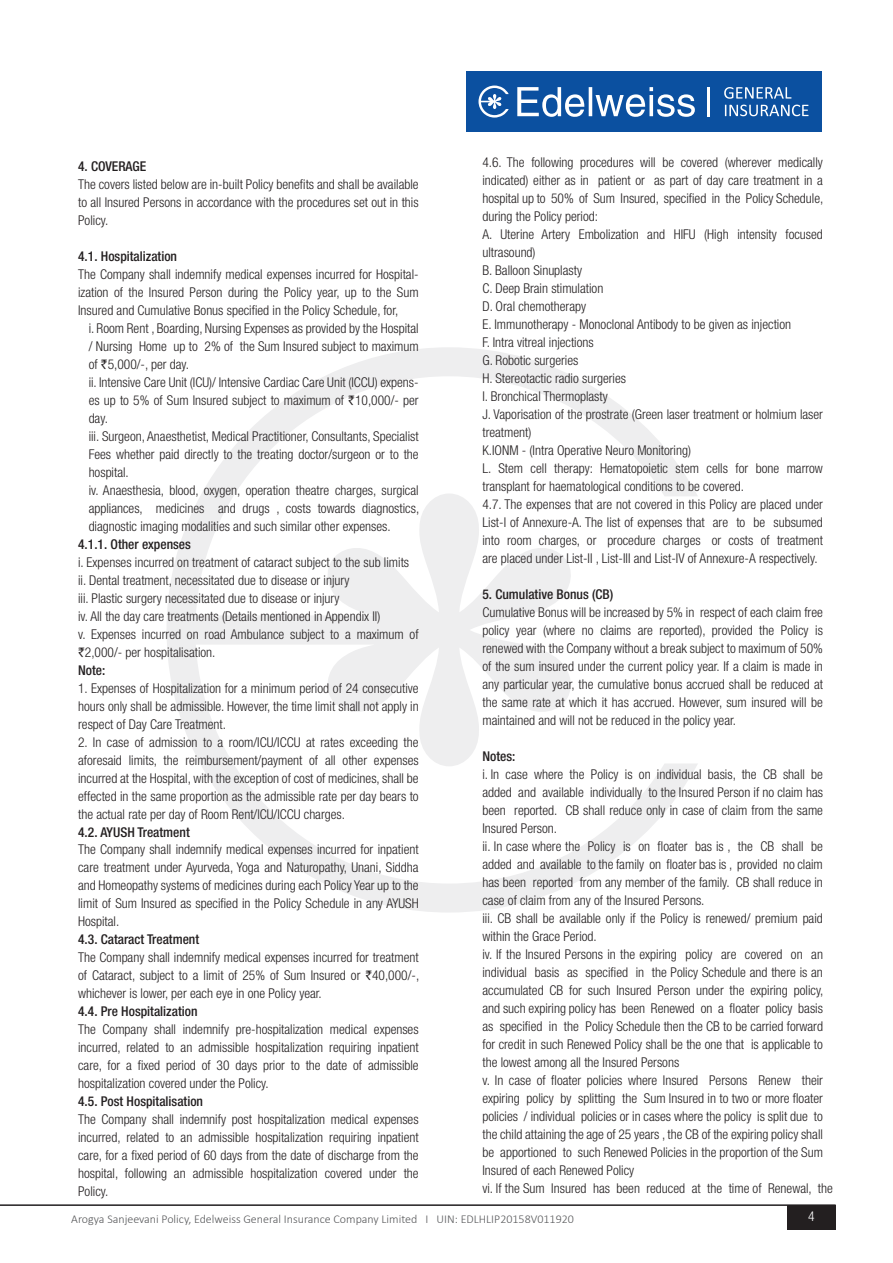
<style>
.page{position:relative;width:893px;height:1263px;background:#fff}
.page>*{position:absolute;margin:0;border:0;box-sizing:border-box;transform-origin:0 0}
.t1{font:300 condensed 13.5px/18px "Helvetica Neue LT Std";color:#231f20;text-align:justify}
.t2{font:500 condensed 13.5px "Helvetica Neue LT Std";color:#231f20}
.t3{font:300 condensed 13.5px "Helvetica Neue LT Std";color:#fff}
.t4{font:300 12px "Calibri";color:#57585a}
.s1{font-family:"Rupee";font-weight:400;font-stretch:normal}
.s2{font-weight:500}
</style>
<div class="page">
<div style="left:466px;top:71px;width:355px;height:61px;background:#0b50a0"></div>
<svg style="left:478px;top:86px;width:31px;height:32px"></svg>
<svg style="left:517px;top:87px;width:178px;height:30px"></svg>
<hr style="left:708px;top:87px;width:2px;height:29px;background:#fff">
<svg style="left:724px;top:87px;width:67px;height:12px"></svg>
<svg style="left:725px;top:105px;width:83px;height:11px"></svg>
<hr style="left:0;top:1204px;width:836px;height:2px;background:#231f20">
<div style="left:788px;top:1205px;width:48px;height:24px;background:#231f20"></div>
<svg style="left:167px;top:347px;width:531px;height:565px"></svg>
<p class="t2" style="left:78px;top:158px;width:70px">4. COVERAGE</p>
<p class="t1" style="left:78px;top:175px;width:342px">The covers listed below are in-built Policy benefits and shall be available to all Insured Persons in accordance with the procedures set out in this Policy.</p>
<p class="t2" style="left:78px;top:248px;width:100px">4.1. Hospitalization</p>
<p class="t1" style="left:78px;top:265px;width:342px">The Company shall indemnify medical expenses incurred for Hospital&shy;ization of the Insured Person during the Policy year, up to the Sum Insured and Cumulative Bonus specified in the Policy Schedule, for,</p>
<p class="t1" style="left:89px;top:319px;width:332px;text-align:left">i. Room Rent , Boarding, Nursing Expenses as provided by the Hospital / Nursing Home up to 2% of the Sum Insured subject to maximum of <span class="s1">`</span>5,000/-, per day.<br>ii. Intensive Care Unit (ICU)/ Intensive Cardiac Care Unit (ICCU) expens&shy;es up to 5% of Sum Insured subject to maximum of <span class="s1">`</span>10,000/- per day.<br>iii. Surgeon, Anaesthetist, Medical Practitioner, Consultants, Specialist Fees whether paid directly to the treating doctor/surgeon or to the hospital.<br>iv. Anaesthesia, blood, oxygen, operation theatre charges, surgical appliances, medicines and drugs , costs towards diagnostics, diagnostic imaging modalities and such similar other expenses.</p>
<p class="t2" style="left:78px;top:536px;width:114px">4.1.1. Other expenses</p>
<p class="t1" style="left:78px;top:553px;width:342px;text-align:left">i. Expenses incurred on treatment of cataract subject to the sub limits ii. Dental treatment, necessitated due to disease or injury<br>iii. Plastic surgery necessitated due to disease or injury<br>iv. All the day care treatments (Details mentioned in Appendix II)<br>v. Expenses incurred on road Ambulance subject to a maximum of <span class="s1">`</span>2,000/- per hospitalisation.<br><span class="s2">Note:</span></p>
<p class="t1" style="left:78px;top:679px;width:342px">1. Expenses of Hospitalization for a minimum period of 24 consecutive hours only shall be admissible. However, the time limit shall not apply in respect of Day Care Treatment.</p>
<p class="t1" style="left:78px;top:733px;width:342px">2. In case of admission to a room/ICU/ICCU at rates exceeding the aforesaid limits, the reimbursement/payment of all other expenses incurred at the Hospital, with the exception of cost of medicines, shall be effected in the same proportion as the admissible rate per day bears to the actual rate per day of Room Rent/lCU/ICCU charges.</p>
<p class="t2" style="left:78px;top:824px;width:113px">4.2. AYUSH Treatment</p>
<p class="t1" style="left:78px;top:841px;width:342px">The Company shall indemnify medical expenses incurred for inpatient care treatment under Ayurveda, Yoga and Naturopathy, Unani, Siddha and Homeopathy systems of medicines during each Policy Year up to the limit of Sum Insured as specified in the Policy Schedule in any AYUSH Hospital.</p>
<p class="t2" style="left:78px;top:932px;width:123px">4.3. Cataract Treatment</p>
<p class="t1" style="left:78px;top:948px;width:343px">The Company shall indemnify medical expenses incurred for treatment of Cataract, subject to a limit of 25% of Sum Insured or <span class="s1">`</span>40,000/-, whichever is lower, per each eye in one Policy year.</p>
<p class="t2" style="left:78px;top:1004px;width:121px">4.4. Pre Hospitalization</p>
<p class="t1" style="left:78px;top:1020px;width:342px">The Company shall indemnify pre-hospitalization medical expenses incurred, related to an admissible hospitalization requiring inpatient care, for a fixed period of 30 days prior to the date of admissible hospitalization covered under the Policy.</p>
<p class="t2" style="left:78px;top:1093px;width:126px">4.5. Post Hospitalisation</p>
<p class="t1" style="left:78px;top:1110px;width:342px">The Company shall indemnify post hospitalization medical expenses incurred, related to an admissible hospitalization requiring inpatient care, for a fixed period of 60 days from the date of discharge from the hospital, following an admissible hospitalization covered under the Policy.</p>
<p class="t1" style="left:482px;top:153px;width:342px;text-align:left">4.6. The following procedures will be covered (wherever medically indicated) either as in patient or as part of day care treatment in a hospital up to 50% of Sum Insured, specified in the Policy Schedule, during the Policy period:<br>A. Uterine Artery Embolization and HIFU (High intensity focused ultrasound)<br>B. Balloon Sinuplasty<br>C. Deep Brain stimulation<br>D. Oral chemotherapy<br>E. Immunotherapy - Monoclonal Antibody to be given as injection<br>F. Intra vitreal injections<br>G. Robotic surgeries<br>H. Stereotactic radio surgeries<br>I. Bronchical Thermoplasty<br>J. Vaporisation of the prostrate (Green laser treatment or holmium laser treatment)<br>K.IONM - (Intra Operative Neuro Monitoring)<br>L. Stem cell therapy: Hematopoietic stem cells for bone marrow transplant for haematological conditions to be covered.<br>4.7. The expenses that are not covered in this Policy are placed under List-I of Annexure-A. The list of expenses that are to be subsumed into room charges, or procedure charges or costs of treatment are placed under List-II , List-III and List-IV of Annexure-A respectively.</p>
<p class="t2" style="left:482px;top:586px;width:132px">5. Cumulative Bonus (CB)</p>
<p class="t1" style="left:482px;top:603px;width:342px">Cumulative Bonus will be increased by 5% in respect of each claim free policy year (where no claims are reported), provided the Policy is renewed with the Company without a break subject to maximum of 50% of the sum insured under the current policy year. If a claim is made in any particular year, the cumulative bonus accrued shall be reduced at the same rate at which it has accrued. However, sum insured will be maintained and will not be reduced in the policy year.</p>
<p class="t2" style="left:482px;top:748px;width:34px">Notes:</p>
<p class="t1" style="left:482px;top:765px;width:352px;text-align:left">i. In case where the Policy is on individual basis, the CB shall be added and available individually to the Insured Person if no claim has been reported. CB shall reduce only in case of claim from the same Insured Person.<br>ii. In case where the Policy is on floater bas is , the CB shall be added and available to the family on floater bas is , provided no claim has been reported from any member of the family. CB shall reduce in case of claim from any of the Insured Persons.<br>iii. CB shall be available only if the Policy is renewed/ premium paid within the Grace Period.<br>iv. If the Insured Persons in the expiring policy are covered on an individual basis as specified in the Policy Schedule and there is an accumulated CB for such Insured Person under the expiring policy, and such expiring policy has been Renewed on a floater policy basis as specified in the Policy Schedule then the CB to be carried forward for credit in such Renewed Policy shall be the one that is applicable to the lowest among all the Insured Persons<br>v. In case of floater policies where Insured Persons Renew their expiring policy by splitting the Sum Insured in to two or more floater policies / individual policies or in cases where the policy is split due to the child attaining the age of 25 years , the CB of the expiring policy shall be apportioned to such Renewed Policies in the proportion of the Sum Insured of each Renewed Policy<br>vi. If the Sum Insured has been reduced at the time of Renewal, the</p>
<p class="t4" style="left:71px;top:1212px;width:504px">Arogya Sanjeevani Policy, Edelweiss General Insurance Company Limited I UIN: EDLHLIP20158V011920</p>
<p class="t3" style="left:808px;top:1208px;width:8px">4</p>
</div>
